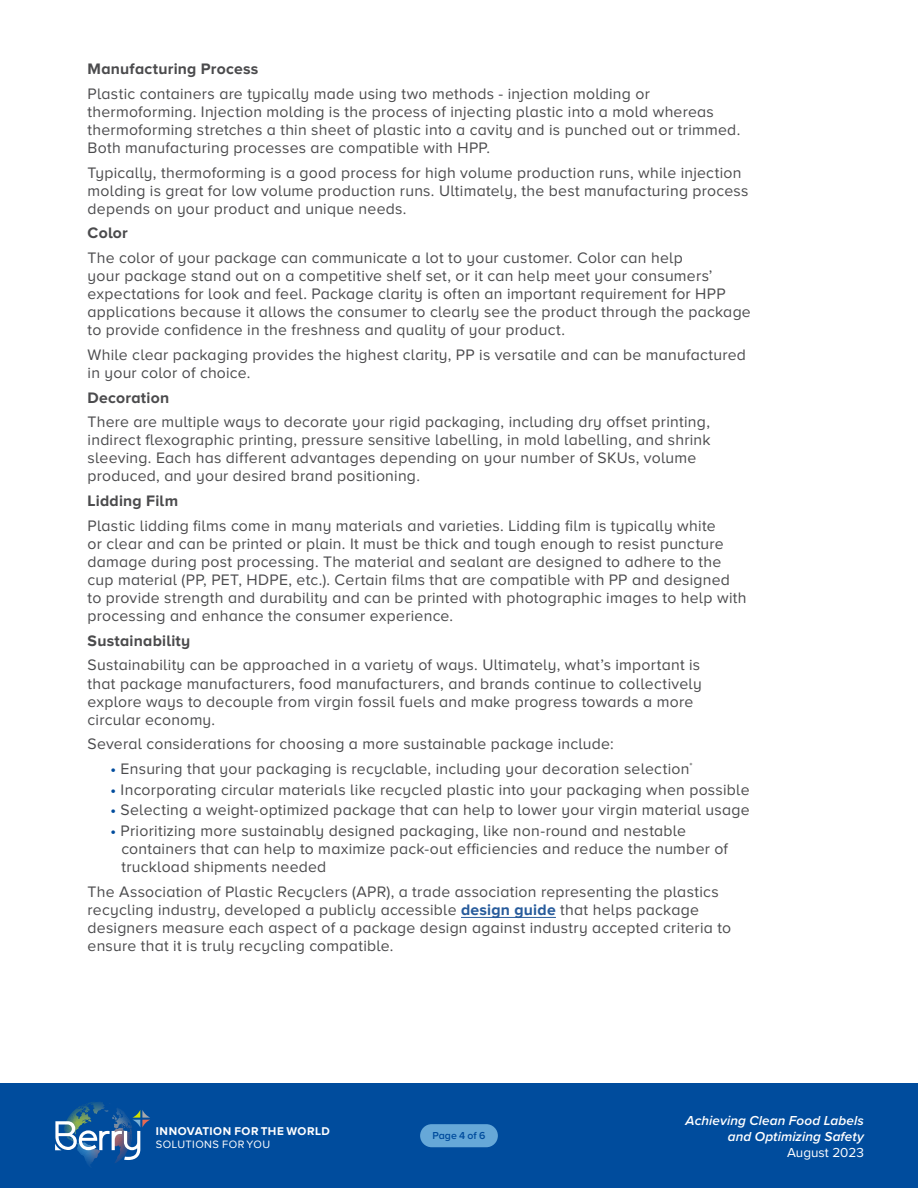
<style>
.page{position:relative;width:918px;height:1188px;background:#fff}
.page>*{position:absolute;margin:0;border:0;box-sizing:border-box;transform-origin:0 0}
.t1{font:15.75px/18px "Proxima Nova A";letter-spacing:.015em;color:#4b4b4d}
.t2{font:700 15.75px "Proxima Nova A";letter-spacing:.015em;color:#4b4b4d}
.t3{font:italic 600 13.5px/16.2px "Proxima Nova";letter-spacing:.01em;color:#fff;text-align:right}
.t4{font:13.5px "Proxima Nova A";color:#fff}
.t5{font:700 11.7px "Proxima Nova A";letter-spacing:.045em;color:#fff}
.t6{font:11.1px "Proxima Nova A";letter-spacing:.04em;color:#fff}
.t7{font:600 10.5px "Proxima Nova A";letter-spacing:-.005em;color:#004c9d}
.s1{font-weight:600;color:#004c9d}
.s2{font-weight:700;color:#275b9b}
</style>
<div class="page">
<div style="left:0;top:1083px;width:918px;height:105px;background:#004c9d"></div>
<div style="left:420px;top:1124px;width:78px;height:23px;background:#66a8d8;border-radius:12px"></div>
<svg style="left:55px;top:1102px;width:95px;height:58px"></svg>
<hr style="left:461px;top:917px;width:95px;height:1px;background:#275b9b">
<p class="t2" style="left:88px;top:60px;width:172px">Manufacturing Process</p>
<p class="t1" style="left:88px;top:85px;width:654px">Plastic containers are typically made using two methods - injection molding or thermoforming. Injection molding is the process of injecting plastic into a mold whereas thermoforming stretches a thin sheet of plastic into a cavity and is punched out or trimmed.<br>Both manufacturing processes are compatible with HPP.</p>
<p class="t1" style="left:88px;top:163px;width:662px">Typically, thermoforming is a good process for high volume production runs, while injection molding is great for low volume production runs. Ultimately, the best manufacturing process depends on your product and unique needs.</p>
<p class="t2" style="left:88px;top:224px;width:42px">Color</p>
<p class="t1" style="left:88px;top:249px;width:665px">The color of your package can communicate a lot to your customer. Color can help<br>your package stand out on a competitive shelf set, or it can help meet your consumers’ expectations for look and feel. Package clarity is often an important requirement for HPP applications because it allows the consumer to clearly see the product through the package to provide confidence in the freshness and quality of your product.</p>
<p class="t1" style="left:88px;top:346px;width:660px">While clear packaging provides the highest clarity, PP is versatile and can be manufactured in your color of choice.</p>
<p class="t2" style="left:88px;top:389px;width:83px">Decoration</p>
<p class="t1" style="left:88px;top:413px;width:625px">There are multiple ways to decorate your rigid packaging, including dry offset printing, indirect flexographic printing, pressure sensitive labelling, in mold labelling, and shrink sleeving. Each has different advantages depending on your number of SKUs, volume produced, and your desired brand positioning.</p>
<p class="t2" style="left:88px;top:492px;width:92px">Lidding Film</p>
<p class="t1" style="left:88px;top:517px;width:661px">Plastic lidding films come in many materials and varieties. Lidding film is typically white<br>or clear and can be printed or plain. It must be thick and tough enough to resist puncture damage during post processing. The material and sealant are designed to adhere to the cup material (PP, PET, HDPE, etc.). Certain films that are compatible with PP and designed to provide strength and durability and can be printed with photographic images to help with processing and enhance the consumer experience.</p>
<p class="t2" style="left:88px;top:632px;width:104px">Sustainability</p>
<p class="t1" style="left:88px;top:656px;width:616px">Sustainability can be approached in a variety of ways. Ultimately, what’s important is that package manufacturers, food manufacturers, and brands continue to collectively explore ways to decouple from virgin fossil fuels and make progress towards a more circular economy.</p>
<p class="t1" style="left:88px;top:735px;width:528px">Several considerations for choosing a more sustainable package include:</p>
<p class="t1" style="left:111px;top:760px;width:584px"><span class="s1">•</span> Ensuring that your packaging is recyclable, including your decoration selection<sup>*</sup></p>
<p class="t1" style="left:111px;top:780px;width:641px"><span class="s1">•</span> Incorporating circular materials like recycled plastic into your packaging when possible</p>
<p class="t1" style="left:111px;top:801px;width:641px"><span class="s1">•</span> Selecting a weight-optimized package that can help to lower your virgin material usage</p>
<p class="t1" style="left:121px;top:822px;width:608px;text-indent:-11px"><span class="s1">•</span> Prioritizing more sustainably designed packaging, like non-round and nestable containers that can help to maximize pack-out efficiencies and reduce the number of truckload shipments needed</p>
<p class="t1" style="left:88px;top:882px;width:645px">The Association of Plastic Recyclers (APR), a trade association representing the plastics recycling industry, developed a publicly accessible <span class="s2">design guide</span> that helps package designers measure each aspect of a package design against industry accepted criteria to ensure that it is truly recycling compatible.</p>
<p class="t5" style="left:156px;top:1125px;width:175px">INNOVATION FOR THE WORLD</p>
<p class="t6" style="left:156px;top:1139px;width:116px">SOLUTIONS FOR YOU</p>
<p class="t7" style="left:433px;top:1130px;width:54px">Page 4 of 6</p>
<p class="t3" style="left:686px;top:1112px;width:180px">Achieving Clean Food Labels and Optimizing Safety</p>
<p class="t4" style="left:787px;top:1145px;width:78px">August 2023</p>
</div>
